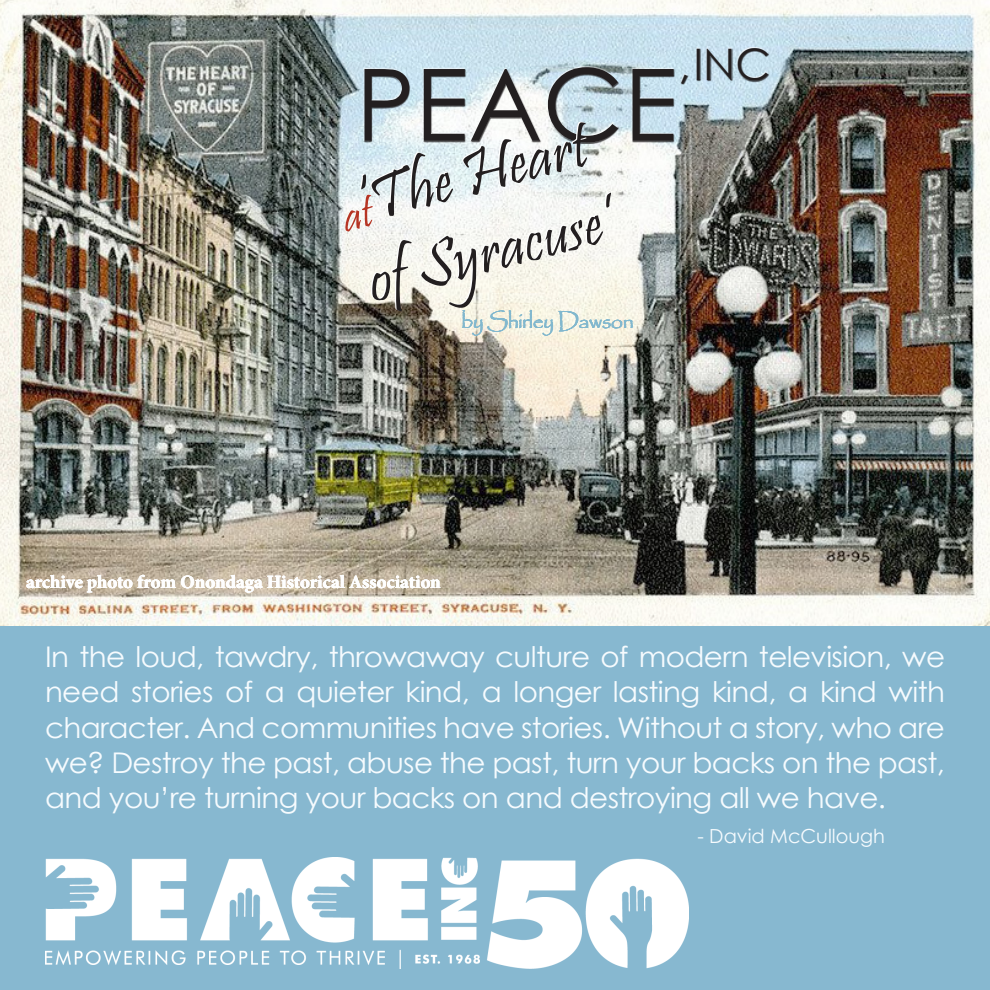
<style>
.page{position:relative;width:990px;height:990px;background:#fff}
.page>*{position:absolute;margin:0;border:0;box-sizing:border-box;transform-origin:0 0}
.t1{font:100px "Century Gothic";color:#231f20}
.t2{font:65.88px "Pristina";color:#231f20}
.t3{font:43.5px "Century Gothic";color:#231f20}
.t4{font:28.5px/35.2px "Century Gothic";letter-spacing:-.02em;color:#f6fbfe;text-align:justify}
.t5{font:21.88px "Papyrus";letter-spacing:-.03em;color:#82b8ce}
.t6{font:19.38px "Century Gothic";color:#f6fbfe}
.t7{font:700 18.75px "Minion Pro";color:#fff}
</style>
<div class="page">
<img style="left:0;top:0;width:990px;height:626px">
<div style="left:0;top:626px;width:990px;height:364px;background:#87b8d0"></div>
<div style="left:363px;top:66px;width:312px;height:75px;background:#fff;opacity:.75"></div>
<div style="left:363px;top:69px;width:312px;height:75px;background:#231f20;opacity:.75"></div>
<div style="left:680px;top:73px;width:9px;height:10px;background:#fff;opacity:.75"></div>
<div style="left:680px;top:75px;width:9px;height:10px;background:#231f20;opacity:.75"></div>
<div style="left:696px;top:47px;width:73px;height:34px;background:#fff;opacity:.75"></div>
<div style="left:696px;top:48px;width:74px;height:34px;background:#231f20;opacity:.75"></div>
<img style="left:45px;top:857px;width:643px;height:112px">
<svg style="left:341px;top:194px;width:38px;height:38px"></svg>
<h3 class="t3" style="left:678px;top:34px;width:94px">, INC</h3>
<h1 class="t1" style="left:356px;top:35px;width:323px">PEACE</h1>
<p class="t2" style="left:348px;top:167px;width:238px;rotate:-14deg">‘The Heart</p>
<p class="t2" style="left:359px;top:245px;width:255px;rotate:-14deg">of Syracuse’</p>
<p class="t5" style="left:461px;top:307px;width:174px">by Shirley Dawson</p>
<p class="t7" style="left:26px;top:569px;width:416px">archive photo from Onondaga Historical Association</p>
<p class="t4" style="left:45px;top:639px;width:902px">In the loud, tawdry, throwaway culture of modern television, we need stories of a quieter kind, a longer lasting kind, a kind with character. And communities have stories. Without a story, who are we? Destroy the past, abuse the past, turn your backs on the past, and you’re turning your backs on and destroying all we have.</p>
<p class="t6" style="left:698px;top:822px;width:189px">- David McCullough</p>
</div>
